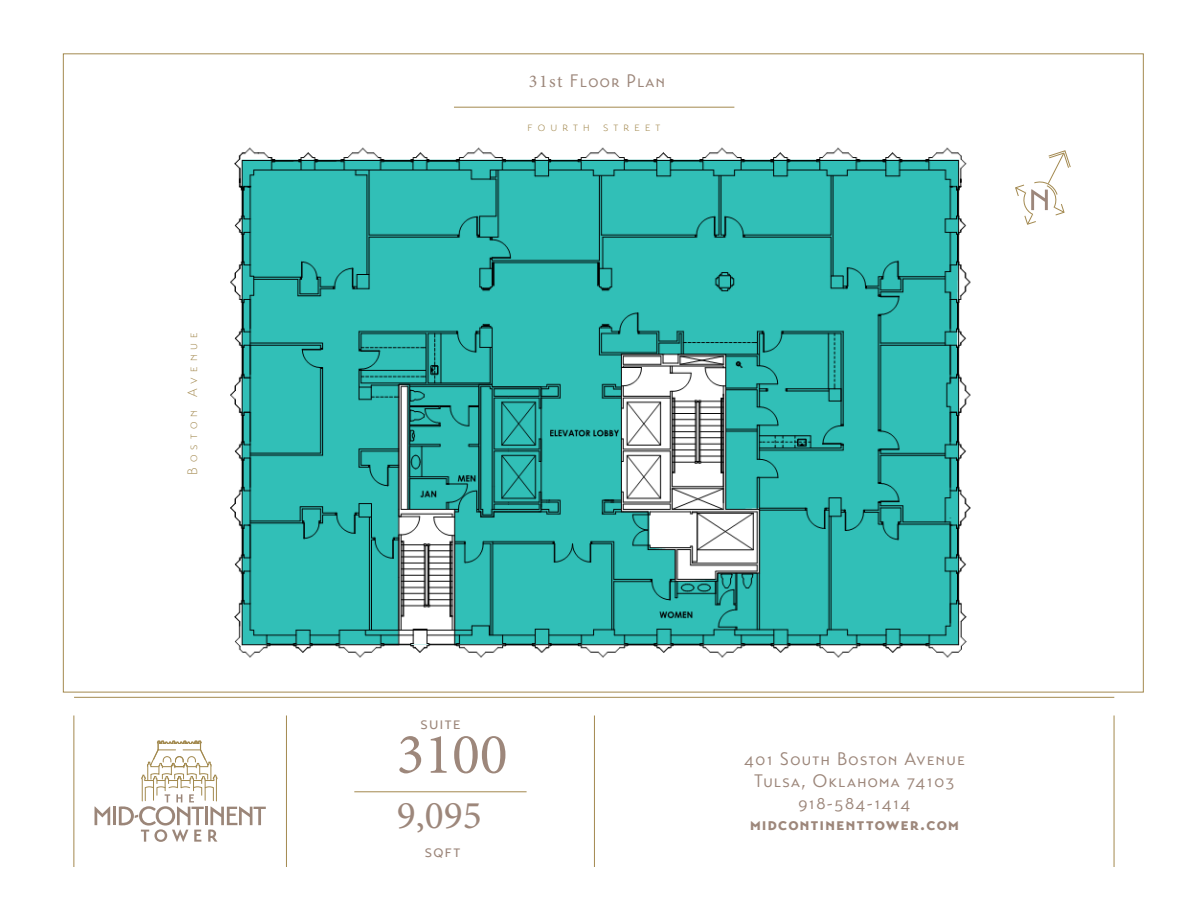
<style>
.page{position:relative;width:1188px;height:918px;background:#fff}
.page>*{position:absolute;margin:0;border:0;box-sizing:border-box;transform-origin:0 0}
.t1{font:57.75px "Minion Pro";color:#9d877b}
.t2{font:39.45px "Minion Pro";color:#9d877b}
.t3{font:18px/21.6px "Transat Standard";letter-spacing:.08em;color:#9d877b;text-align:center}
.t4{font:700 18px "Transat";letter-spacing:.08em;color:#9d877b}
.t5{font:300 13.5px "Transat";letter-spacing:.38em;color:#a3894f}
.s1{font-family:"Minion Pro"}
</style>
<div class="page">
<hr style="left:74px;top:697px;width:1040px;height:1px;background:#a3894f">
<hr style="left:454px;top:107px;width:280px;height:1px;background:#a3894f">
<svg style="left:95px;top:806px;width:15px;height:19px"></svg>
<hr style="left:113px;top:807px;width:3px;height:18px;background:#9b8679">
<svg style="left:119px;top:740px;width:147px;height:102px"></svg>
<hr style="left:354px;top:791px;width:173px;height:1px;background:#a3894f">
<hr style="left:594px;top:716px;width:1px;height:151px;background:#a3894f">
<hr style="left:286px;top:716px;width:1px;height:151px;background:#a3894f">
<hr style="left:74px;top:716px;width:1px;height:151px;background:#a3894f">
<hr style="left:1114px;top:716px;width:1px;height:151px;background:#a3894f">
<svg style="left:1015px;top:150px;width:56px;height:75px"></svg>
<img style="left:230px;top:147px;width:741px;height:511px">
<p class="t5" style="left:185px;top:475px;width:144px;rotate:-90deg">Boston Avenue</p>
<p class="t3" style="left:529px;top:71px;width:138px"><span class="s1">31st</span> Floor Plan</p>
<p class="t5" style="left:528px;top:119px;width:134px">fourth street</p>
<p class="t3" style="left:420px;top:712px;width:42px">suite</p>
<h1 class="t1" style="left:397px;top:716px;width:112px">3100</h1>
<h2 class="t2" style="left:397px;top:788px;width:86px">9,095</h2>
<p class="t3" style="left:425px;top:840px;width:37px">sqft</p>
<p class="t3" style="left:744px;top:749px;width:222px">401 South Boston Avenue<br>Tulsa, Oklahoma 74103<br>918-584-1414</p>
<p class="t4" style="left:750px;top:813px;width:210px">midcontinenttower.com</p>
</div>
